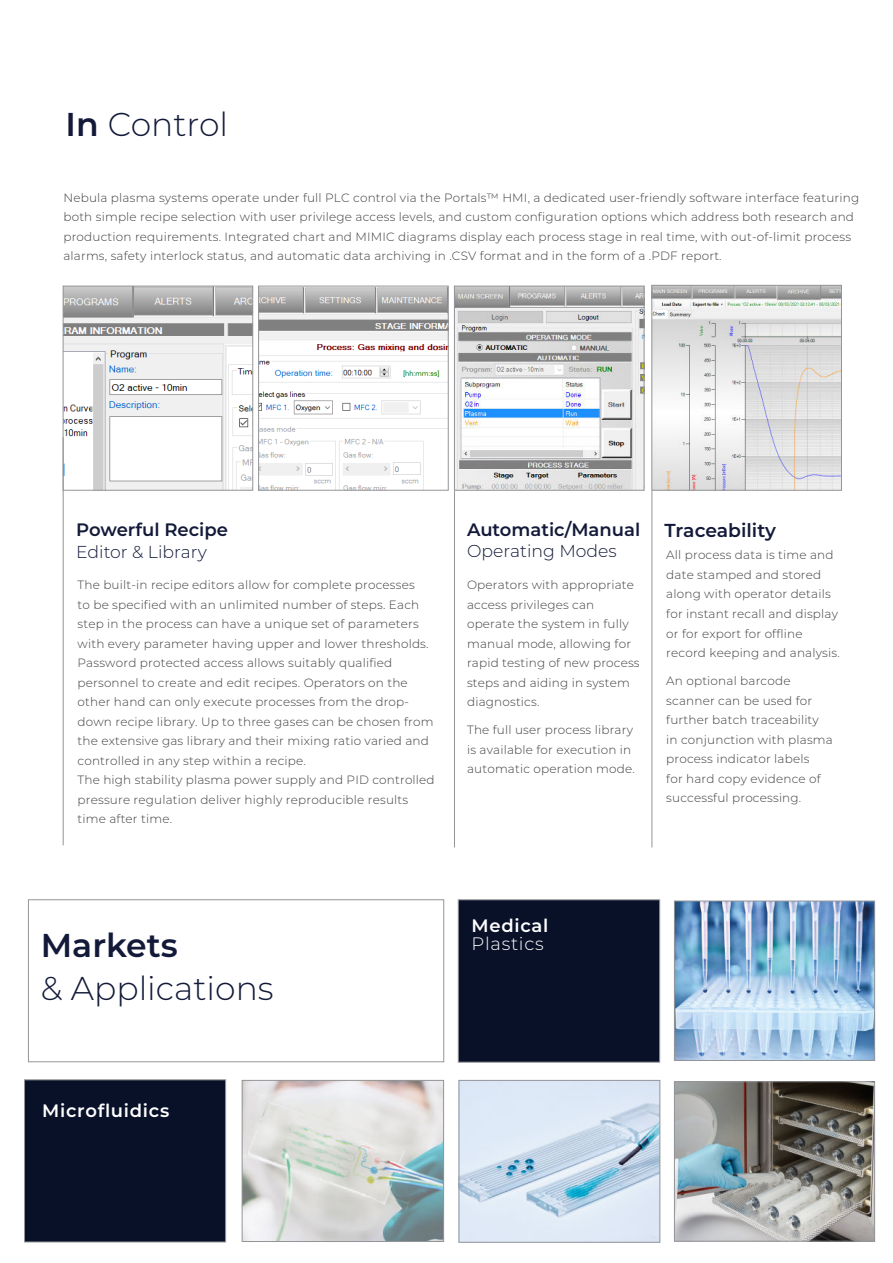
<style>
.page{position:relative;width:893px;height:1263px;background:#fff}
.page>*{position:absolute;margin:0;border:0;box-sizing:border-box;transform-origin:0 0}
.t1{font:300 33px "Montserrat";color:#131a39}
.t2{font:600 33px "Montserrat";color:#131a39}
.t3{font:600 18.75px "Montserrat";color:#131a39}
.t4{font:600 18px "Montserrat";color:#131a39}
.t5{font:600 18px "Montserrat";letter-spacing:.04em;color:#fff}
.t6{font:300 18px "Montserrat";letter-spacing:.04em;color:#fff}
.t7{font:300 17.25px "Montserrat";color:#131a39}
.t8{font:300 12px/19.5px "Montserrat";letter-spacing:.015em;color:#3e3e3f}
.s1{font-weight:600}
</style>
<div class="page">
<div style="left:28px;top:900px;width:416px;height:162px;border:1px solid #939598"></div>
<img style="left:65px;top:288px;width:186px;height:200px">
<div style="left:63px;top:286px;width:190px;height:204px;border:1px solid #939598"></div>
<hr style="left:652px;top:438px;width:1px;height:409px;background:#939598">
<hr style="left:454px;top:439px;width:1px;height:408px;background:#939598">
<hr style="left:63px;top:437px;width:1px;height:408px;background:#939598">
<img style="left:244px;top:1082px;width:198px;height:158px">
<div style="left:242px;top:1080px;width:202px;height:162px;border:1px solid #939598"></div>
<img style="left:461px;top:1082px;width:197px;height:158px">
<div style="left:459px;top:1080px;width:201px;height:162px;border:1px solid #939598"></div>
<img style="left:676px;top:1083px;width:197px;height:156px">
<div style="left:674px;top:1081px;width:201px;height:160px;border:1px solid #939598"></div>
<div style="left:458px;top:900px;width:202px;height:162px;background:#091129;border:1px solid #939598"></div>
<div style="left:24px;top:1080px;width:202px;height:162px;background:#091129;border:1px solid #939598"></div>
<img style="left:676px;top:903px;width:197px;height:156px">
<div style="left:674px;top:901px;width:201px;height:160px;border:1px solid #939598"></div>
<img style="left:260px;top:288px;width:186px;height:200px">
<div style="left:258px;top:286px;width:190px;height:204px;border:1px solid #939598"></div>
<img style="left:456px;top:288px;width:186px;height:200px">
<div style="left:454px;top:286px;width:190px;height:204px;border:1px solid #939598"></div>
<img style="left:654px;top:287px;width:186px;height:201px">
<div style="left:652px;top:285px;width:190px;height:205px;border:1px solid #939598"></div>
<h1 class="t1" style="left:66px;top:108px;width:164px"><span class="s1">In</span> Control</h1>
<p class="t8" style="left:63px;top:188px;width:797px">Nebula plasma systems operate under full PLC control via the Portals™ HMI, a dedicated user-friendly software interface featuring both simple recipe selection with user privilege access levels, and custom configuration options which address both research and production requirements. Integrated chart and MIMIC diagrams display each process stage in real time, with out-of-limit process alarms, safety interlock status, and automatic data archiving in .CSV format and in the form of a .PDF report.</p>
<h3 class="t4" style="left:467px;top:521px;width:175px">Automatic/Manual</h3>
<h3 class="t7" style="left:467px;top:542px;width:151px">Operating Modes</h3>
<p class="t8" style="left:666px;top:546px;width:175px">All process data is time and date stamped and stored along with operator details for instant recall and display or for export for offline record keeping and analysis.</p>
<p class="t8" style="left:666px;top:671px;width:168px">An optional barcode scanner can be used for further batch traceability in conjunction with plasma process indicator labels<br>for hard copy evidence of successful processing.</p>
<h3 class="t4" style="left:76px;top:521px;width:153px">Powerful Recipe</h3>
<h2 class="t3" style="left:664px;top:521px;width:113px">Traceability</h2>
<h3 class="t7" style="left:76px;top:543px;width:132px">Editor &amp; Library</h3>
<p class="t8" style="left:78px;top:576px;width:359px">The built-in recipe editors allow for complete processes<br>to be specified with an unlimited number of steps. Each step in the process can have a unique set of parameters with every parameter having upper and lower thresholds.<br>Password protected access allows suitably qualified personnel to create and edit recipes. Operators on the other hand can only execute processes from the drop&shy;down recipe library. Up to three gases can be chosen from the extensive gas library and their mixing ratio varied and controlled in any step within a recipe.<br>The high stability plasma power supply and PID controlled pressure regulation deliver highly reproducible results time after time.</p>
<p class="t8" style="left:467px;top:576px;width:174px">Operators with appropriate access privileges can operate the system in fully manual mode, allowing for rapid testing of new process steps and aiding in system diagnostics.</p>
<p class="t8" style="left:467px;top:721px;width:169px">The full user process library is available for execution in automatic operation mode.</p>
<h1 class="t2" style="left:41px;top:930px;width:139px">Markets</h1>
<h1 class="t1" style="left:41px;top:973px;width:234px">&amp; Applications</h1>
<h3 class="t5" style="left:42px;top:1101px;width:129px">Microfluidics</h3>
<h3 class="t5" style="left:471px;top:917px;width:78px">Medical</h3>
<h3 class="t6" style="left:471px;top:935px;width:74px">Plastics</h3>
</div>
